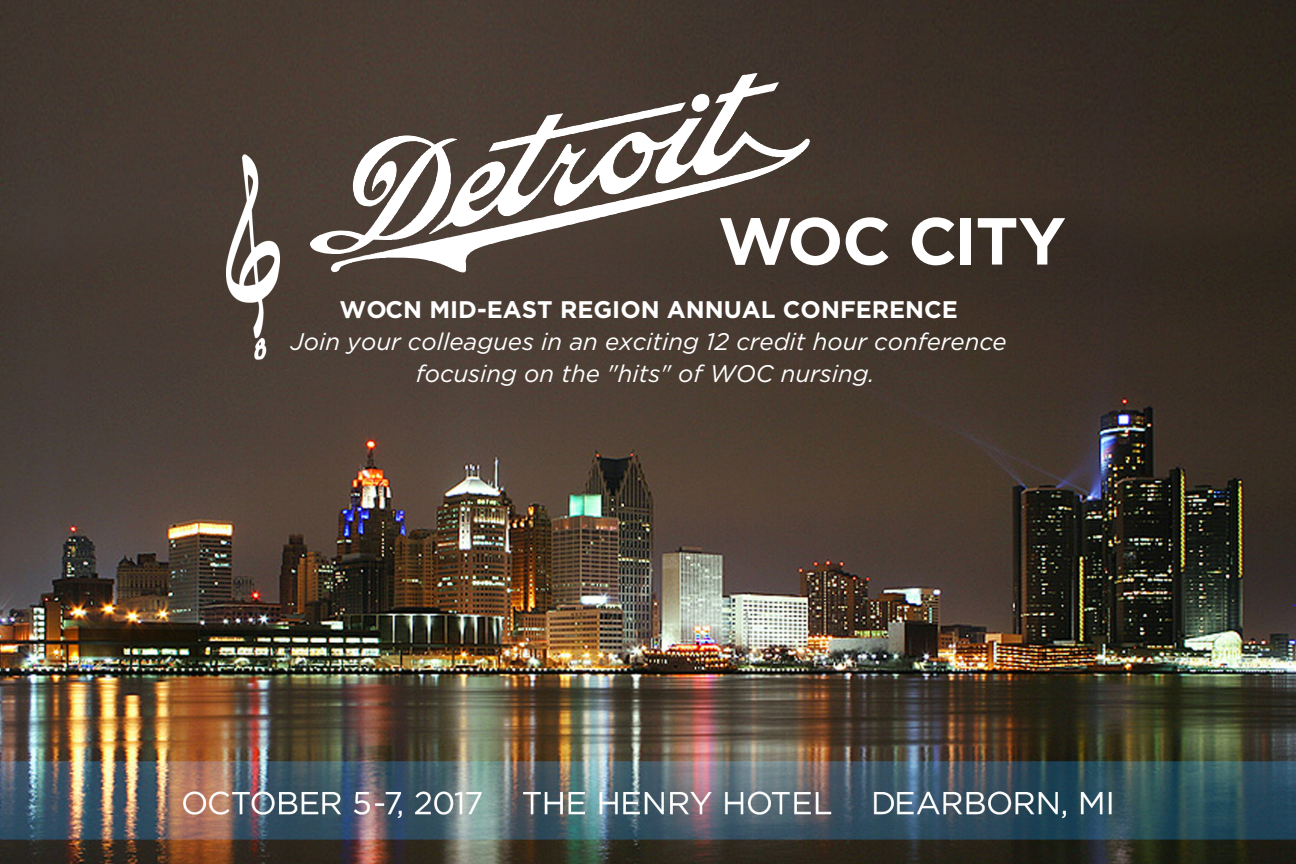
<style>
.page{position:relative;width:1296px;height:864px;background:#fff}
.page>*{position:absolute;margin:0;border:0;box-sizing:border-box;transform-origin:0 0}
.t1{font:700 66.4px "Gotham";letter-spacing:-.02em;color:#fff}
.t2{font:italic 24px/32px "Gotham";color:#fff;text-align:center}
.t3{font:700 24px "Gotham";color:#fff}
</style>
<div class="page">
<img style="left:0;top:0;width:1296px;height:864px">
<img style="left:677px;top:73px;width:79px;height:92px">
<img style="left:226px;top:154px;width:54px;height:205px">
<p class="t1" style="left:718px;top:197px;width:350px">WOC CITY</p>
<p class="t3" style="left:340px;top:294px;width:620px">WOCN MID-EAST REGION ANNUAL CONFERENCE</p>
<p class="t2" style="left:291px;top:326px;width:718px">Join your colleagues in an exciting 12 credit hour conference focusing on the "hits" of WOC nursing.</p>
</div>
